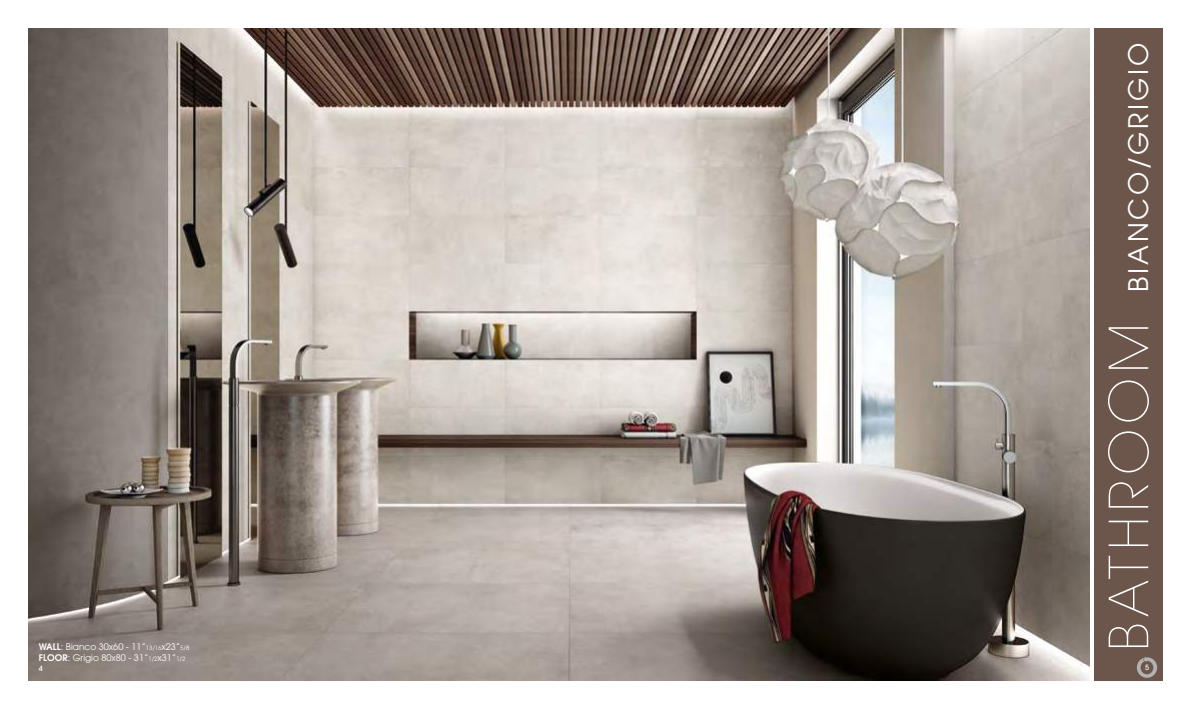
<style>
.page{position:relative;width:1191px;height:709px;background:#fff}
.page>*{position:absolute;margin:0;border:0;box-sizing:border-box;transform-origin:0 0}
.t1{font:26.8px "ITC Avant Garde Std";letter-spacing:.1em;color:#fff}
.t2{font:9.1px/10.9px "ITC Avant Garde Std";color:#fff}
.t3{font:500 7.2px "ITC Avant Garde Std";color:#fff}
.s1{font-weight:200;font-size:53.4px}
.s2{font-weight:600}
.s3{font-size:5.9px}
</style>
<div class="page">
<div style="left:1094px;top:28px;width:68px;height:653px;background:#6c564c"></div>
<img style="left:28px;top:28px;width:1062px;height:652px">
<svg style="left:1136px;top:656px;width:21px;height:21px"></svg>
<h1 class="t1" style="left:1127px;top:651px;width:609px;rotate:-90deg"><span class="s1">BATHROOM</span> BIANCO/GRIGIO</h1>
<p class="t2" style="left:39px;top:642px;width:152px"><span class="s2">WALL</span>: Bianco 30x60 - 11”<span class="s3">13/16</span>x23”<span class="s3">5/8<br></span><span class="s2">FLOOR</span>: Grigio 80x80 - 31”<span class="s3">1/2</span>x31”<span class="s3">1/2</span></p>
<p class="t3" style="left:39px;top:665px;width:5px">4</p>
<p class="t3" style="left:1145px;top:665px;width:5px">5</p>
</div>
